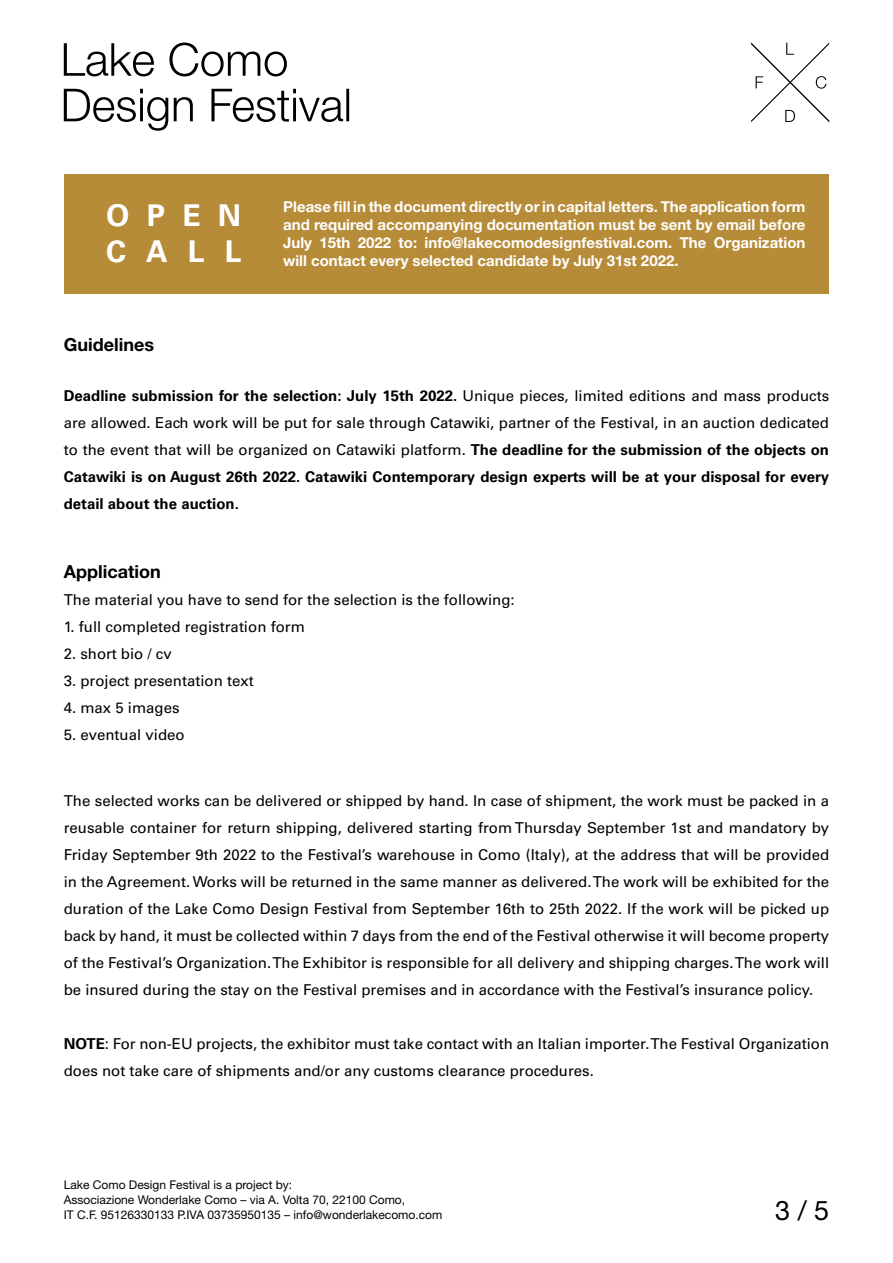
<style>
.page{position:relative;width:893px;height:1263px;background:#fff}
.page>*{position:absolute;margin:0;border:0;box-sizing:border-box;transform-origin:0 0}
.t1{font:700 30px/36px "Univers";letter-spacing:.62em;color:#fff}
.t2{font:27px "Helvetica Neue";color:#000}
.t3{font:700 18px "Helvetica Neue";color:#000}
.t4{font:15px/27px "Univers";color:#000;text-align:justify}
.t5{font:700 15px/27px "Univers";color:#000;text-align:justify}
.t6{font:700 15px/18px "Helvetica Neue";color:#fff;text-align:justify}
.t7{font:12px/15px "Helvetica Neue";color:#000}
.s1{font-weight:400}
.s2{font-weight:700}
</style>
<div class="page">
<svg style="left:64px;top:89px;width:285px;height:42px"></svg>
<svg style="left:64px;top:43px;width:223px;height:33px"></svg>
<svg style="left:751px;top:43px;width:78px;height:79px"></svg>
<div style="left:64px;top:174px;width:765px;height:119px;background:#b78c39"></div>
<h1 class="t1" style="left:106px;top:198px;width:137px">OPEN<br>CALL</h1>
<p class="t3" style="left:64px;top:333px;width:92px">Guidelines</p>
<p class="t6" style="left:283px;top:198px;width:524px">Please fill in the document directly or in capital letters. The application form and required accompanying documentation must be sent by email before July 15th 2022 to: info@lakecomodesignfestival.com. The Organization will contact every selected candidate by July 31st 2022.</p>
<p class="t5" style="left:64px;top:382px;width:767px">Deadline submission for the selection: July 15th 2022. <span class="s1">Unique pieces, limited editions and mass products are allowed. Each work will be put for sale through Catawiki, partner of the Festival, in an auction dedicated to the event that will be organized on Catawiki platform.</span> The deadline for the submission of the objects on Catawiki is on August 26th 2022. Catawiki Contemporary design experts will be at your disposal for every detail about the auction.</p>
<p class="t3" style="left:64px;top:560px;width:98px">Application</p>
<p class="t4" style="left:64px;top:586px;width:452px">The material you have to send for the selection is the following:</p>
<p class="t4" style="left:64px;top:613px;width:243px">1. full completed registration form</p>
<p class="t4" style="left:64px;top:640px;width:109px">2. short bio / cv</p>
<p class="t4" style="left:64px;top:667px;width:192px">3. project presentation text</p>
<p class="t4" style="left:64px;top:694px;width:117px">4. max 5 images</p>
<p class="t4" style="left:64px;top:721px;width:122px">5. eventual video</p>
<p class="t4" style="left:64px;top:787px;width:767px">The selected works can be delivered or shipped by hand. In case of shipment, the work must be packed in a reusable container for return shipping, delivered starting from Thursday September 1st and mandatory by Friday September 9th 2022 to the Festival’s warehouse in Como (Italy), at the address that will be provided in the Agreement. Works will be returned in the same manner as delivered. The work will be exhibited for the duration of the Lake Como Design Festival from September 16th to 25th 2022. If the work will be picked up back by hand, it must be collected within 7 days from the end of the Festival otherwise it will become property of the Festival’s Organization. The Exhibitor is responsible for all delivery and shipping charges. The work will be insured during the stay on the Festival premises and in accordance with the Festival’s insurance policy.</p>
<p class="t4" style="left:64px;top:1030px;width:767px"><span class="s2">NOTE</span>: For non-EU projects, the exhibitor must take contact with an Italian importer. The Festival Organization does not take care of shipments and/or any customs clearance procedures.</p>
<p class="t7" style="left:64px;top:1177px;width:380px">Lake Como Design Festival is a project by:<br>Associazione Wonderlake Como – via A. Volta 70, 22100 Como,<br>IT C.F. 95126330133 P.IVA 03735950135 – info@wonderlakecomo.com</p>
<h2 class="t2" style="left:775px;top:1195px;width:56px">3 / 5</h2>
</div>
